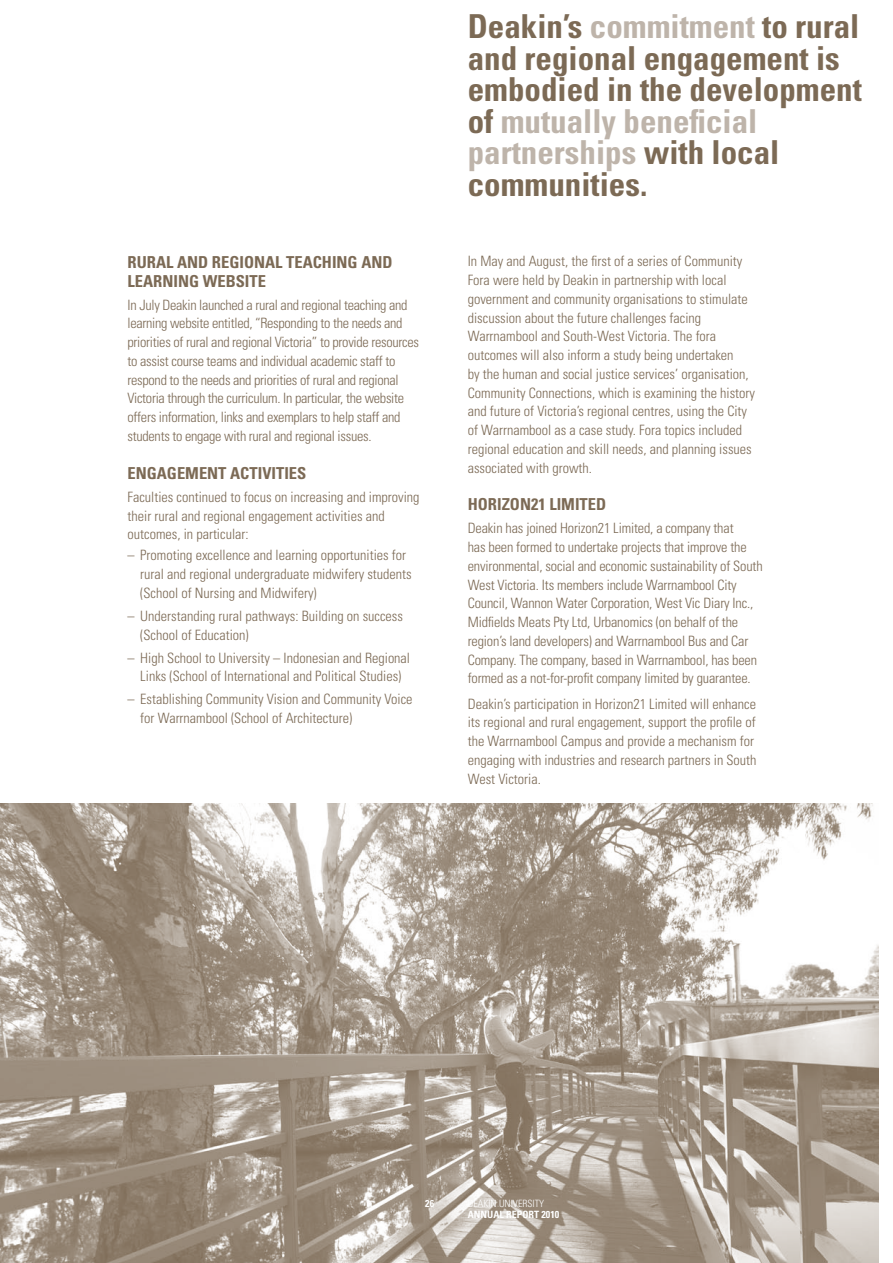
<style>
.page{position:relative;width:893px;height:1263px;background:#fff}
.page>*{position:absolute;margin:0;border:0;box-sizing:border-box;transform-origin:0 0}
.t1{font:700 condensed 33px/31.5px "Univers";color:#7c6a55}
.t2{font:700 condensed 16.5px/18.8px "Univers";color:#7c6a55}
.t3{font:300 condensed 14.25px/18.8px "Univers";color:#7c6a55}
.t4{font:300 condensed 14.25px/18.8px "Univers";letter-spacing:-.02em;color:#7c6a55}
.t5{font:700 condensed 10.05px "Univers";color:#fff}
.t6{font:300 condensed 10.05px "Univers";color:#fff}
.s1{color:#beb4aa}
</style>
<div class="page">
<img style="left:0;top:803px;width:878px;height:460px">
<p class="t2" style="left:128px;top:252px;width:266px">RURAL AND REGIONAL TEACHI NG AND<br>LEARNING WEBSITE</p>
<p class="t4" style="left:128px;top:295px;width:293px">In July Deakin launched a rural and regional teaching and learning website entitled, “Responding to the needs and priorities of rural and regional Victoria” to provide resources to assist course teams and individual academic staff to respond to the needs and priorities of rural and regional Victoria through the curriculum. In particular, the website offers information, links and exemplars to help staff and students to engage with rural and regional issues.</p>
<p class="t2" style="left:128px;top:463px;width:179px">ENGAGEMENT ACTIVITIES</p>
<p class="t3" style="left:128px;top:487px;width:293px">Faculties continued to focus on increasing and improving their rural and regional engagement activities and outcomes, in particular:</p>
<p class="t3" style="left:140px;top:546px;width:273px;text-indent:-13px">– Promoting excellence and learning opportunities for rural and regional undergraduate midwifery students (School of Nursing and Midwifery)</p>
<p class="t3" style="left:140px;top:606px;width:264px;text-indent:-13px">– Understanding rural pathways: Building on success (School of Education)</p>
<p class="t3" style="left:128px;top:648px;width:284px;text-align:center">– High School to University – Indonesian and Regional<br>Links (School of International and Political Studies)</p>
<p class="t3" style="left:140px;top:690px;width:274px;text-indent:-13px">– Establishing Community Vision and Community Voice for Warrnambool (School of Architecture)</p>
<h1 class="t1" style="left:468px;top:10px;width:396px">Deakin’s <span class="s1">commitment</span> to rural and regional engagement is embodied in the development of <span class="s1">mutually beneficial partnerships</span> with local communities.</h1>
<p class="t3" style="left:468px;top:252px;width:289px">In May and August, the first of a series of Community Fora were held by Deakin in partnership with local government and community organisations to stimulate discussion about the future challenges facing Warrnambool and South-West Victoria. The fora outcomes will also inform a study being undertaken<br>by the human and social justice services’ organisation, Community Connections, which is examining the history and future of Victoria’s regional centres, using the City of Warrnambool as a case study. Fora topics included regional education and skill needs, and planning issues associated with growth.</p>
<p class="t2" style="left:468px;top:495px;width:140px">HORIZON21 LIMITED</p>
<p class="t3" style="left:468px;top:519px;width:296px">Deakin has joined Horizon21 Limited, a company that<br>has been formed to undertake projects that improve the environmental, social and economic sustainability of South West Victoria. Its members include Warrnambool City Council, Wannon Water Corporation, West Vic Diary Inc., Midfields Meats Pty Ltd, Urbanomics (on behalf of the region’s land developers) and Warrnambool Bus and Car Company. The company, based in Warrnambool, has been formed as a not-for-profit company limited by guarantee.</p>
<p class="t3" style="left:468px;top:694px;width:290px">Deakin’s participation in Horizon21 Limited will enhance its regional and rural engagement, support the profile of the Warrnambool Campus and provide a mechanism for engaging with industries and research partners in South West Victoria.</p>
<p class="t5" style="left:425px;top:1197px;width:10px">26</p>
<p class="t6" style="left:468px;top:1198px;width:78px">DEAKIN UNIVERSITY</p>
<p class="t5" style="left:468px;top:1208px;width:93px">ANNUAL REPORT 2010</p>
</div>
